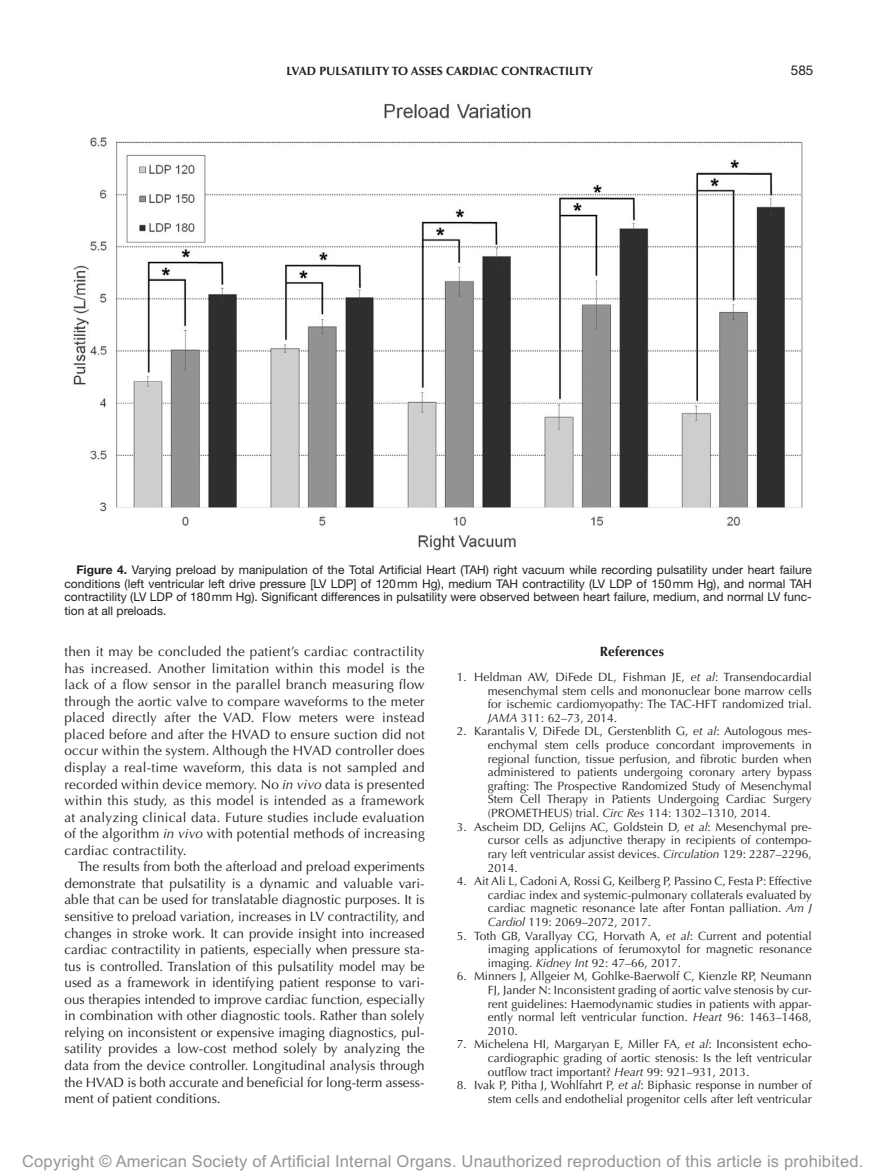
<style>
.page{position:relative;width:878px;height:1175px;background:#fff}
.page>*{position:absolute;margin:0;border:0;box-sizing:border-box;transform-origin:0 0}
.t1{font:16.5px "Arial MT Std";letter-spacing:.015em;color:#939598}
.t2{font:13.5px/16.5px "Optima";color:#231f20;text-align:justify}
.t3{font:700 13.5px "Optima";color:#231f20}
.t4{font:13.5px "Helvetica Neue";color:#231f20}
.t5{font:12px/13.6px "Optima";color:#231f20;text-align:justify}
.t6{font:12px/13.5px "Helvetica Neue";color:#231f20;text-align:justify}
.t7{font:700 12px "Optima";color:#231f20}
.s1{font-weight:700}
.s2{font-style:italic}
</style>
<div class="page">
<img style="left:73px;top:103px;width:730px;height:448px">
<p class="t7" style="left:286px;top:64px;width:308px">LVAD PULSATILITY TO ASSES CARDIAC CONTRACTILITY</p>
<p class="t4" style="left:790px;top:62px;width:24px">585</p>
<p class="t6" style="left:64px;top:563px;width:749px;text-indent:12px"><span class="s1">Figure 4.</span> Varying preload by manipulation of the Total Artificial Heart (TAH) right vacuum while recording pulsatility under heart failure conditions (left ventricular left drive pressure [LV LDP] of 120mm Hg), medium TAH contractility (LV LDP of 150mm Hg), and normal TAH contractility (LV LDP of 180mm Hg). Significant differences in pulsatility were observed between heart failure, medium, and normal LV func&shy;tion at all preloads.</p>
<p class="t2" style="left:65px;top:643px;width:362px">then it may be concluded the patient’s cardiac contractility has increased. Another limitation within this model is the lack of a flow sensor in the parallel branch measuring flow through the aortic valve to compare waveforms to the meter placed directly after the VAD. Flow meters were instead placed before and after the HVAD to ensure suction did not occur within the system. Although the HVAD controller does display a real-time waveform, this data is not sampled and recorded within device memory. No <span class="s2">in vivo</span> data is presented within this study, as this model is intended as a framework at analyzing clinical data. Future studies include evaluation of the algorithm <span class="s2">in vivo</span> with potential methods of increasing cardiac contractility.</p>
<p class="t2" style="left:65px;top:858px;width:362px;text-indent:14px">The results from both the afterload and preload experiments demonstrate that pulsatility is a dynamic and valuable vari&shy;able that can be used for translatable diagnostic purposes. It is sensitive to preload variation, increases in LV contractility, and changes in stroke work. It can provide insight into increased cardiac contractility in patients, especially when pressure sta&shy;tus is controlled. Translation of this pulsatility model may be used as a framework in identifying patient response to vari&shy;ous therapies intended to improve cardiac function, especially in combination with other diagnostic tools. Rather than solely relying on inconsistent or expensive imaging diagnostics, pul&shy;satility provides a low-cost method solely by analyzing the data from the device controller. Longitudinal analysis through the HVAD is both accurate and beneficial for long-term assess&shy;ment of patient conditions.</p>
<p class="t3" style="left:599px;top:643px;width:66px">References</p>
<p class="t5" style="left:488px;top:670px;width:326px;text-indent:-31px">1. Heldman AW, DiFede DL, Fishman JE, <span class="s2">et al</span>: Transendocardial mesenchymal stem cells and mononuclear bone marrow cells for ischemic cardiomyopathy: The TAC-HFT randomized trial.<br><span class="s2">JAMA</span> 311: 62–73, 2014.</p>
<p class="t5" style="left:488px;top:724px;width:326px;text-indent:-31px">2. Karantalis V, DiFede DL, Gerstenblith G, <span class="s2">et al</span>: Autologous mes&shy;enchymal stem cells produce concordant improvements in regional function, tissue perfusion, and fibrotic burden when administered to patients undergoing coronary artery bypass grafting: The Prospective Randomized Study of Mesenchymal Stem Cell Therapy in Patients Undergoing Cardiac Surgery (PROMETHEUS) trial. <span class="s2">Circ Res</span> 114: 1302–1310, 2014.</p>
<p class="t5" style="left:488px;top:820px;width:325px;text-indent:-31px">3. Ascheim DD, Gelijns AC, Goldstein D, <span class="s2">et al</span>: Mesenchymal pre&shy;cursor cells as adjunctive therapy in recipients of contempo&shy;rary left ventricular assist devices. <span class="s2">Circulation</span> 129: 2287–2296, 2014.</p>
<p class="t5" style="left:488px;top:874px;width:326px;text-indent:-31px">4. Ait Ali L, Cadoni A, Rossi G, Keilberg P, Passino C, Festa P: Effective cardiac index and systemic-pulmonary collaterals evaluated by cardiac magnetic resonance late after Fontan palliation. <span class="s2">Am J Cardiol</span> 119: 2069–2072, 2017.</p>
<p class="t5" style="left:488px;top:928px;width:325px;text-indent:-31px">5. Toth GB, Varallyay CG, Horvath A, <span class="s2">et al</span>: Current and potential imaging applications of ferumoxytol for magnetic resonance imaging. <span class="s2">Kidney Int</span> 92: 47–66, 2017.</p>
<p class="t5" style="left:488px;top:969px;width:326px;text-indent:-31px">6. Minners J, Allgeier M, Gohlke-Baerwolf C, Kienzle RP, Neumann FJ, Jander N: Inconsistent grading of aortic valve stenosis by cur&shy;rent guidelines: Haemodynamic studies in patients with appar&shy;ently normal left ventricular function. <span class="s2">Heart</span> 96: 1463–1468, 2010.</p>
<p class="t5" style="left:488px;top:1037px;width:325px;text-indent:-31px">7. Michelena HI, Margaryan E, Miller FA, <span class="s2">et al</span>: Inconsistent echo&shy;cardiographic grading of aortic stenosis: Is the left ventricular outflow tract important? <span class="s2">Heart</span> 99: 921–931, 2013.</p>
<p class="t5" style="left:456px;top:1078px;width:356px;text-align:right">8. Ivak P, Pitha J, Wohlfahrt P, <span class="s2">et al</span>: Biphasic response in number of stem cells and endothelial progenitor cells after left ventricular</p>
<h1 class="t1" style="left:22px;top:1152px;width:842px">Copyright © American Society of Artificial Internal Organs. Unauthorized reproduction of this article is prohibited.</h1>
</div>
